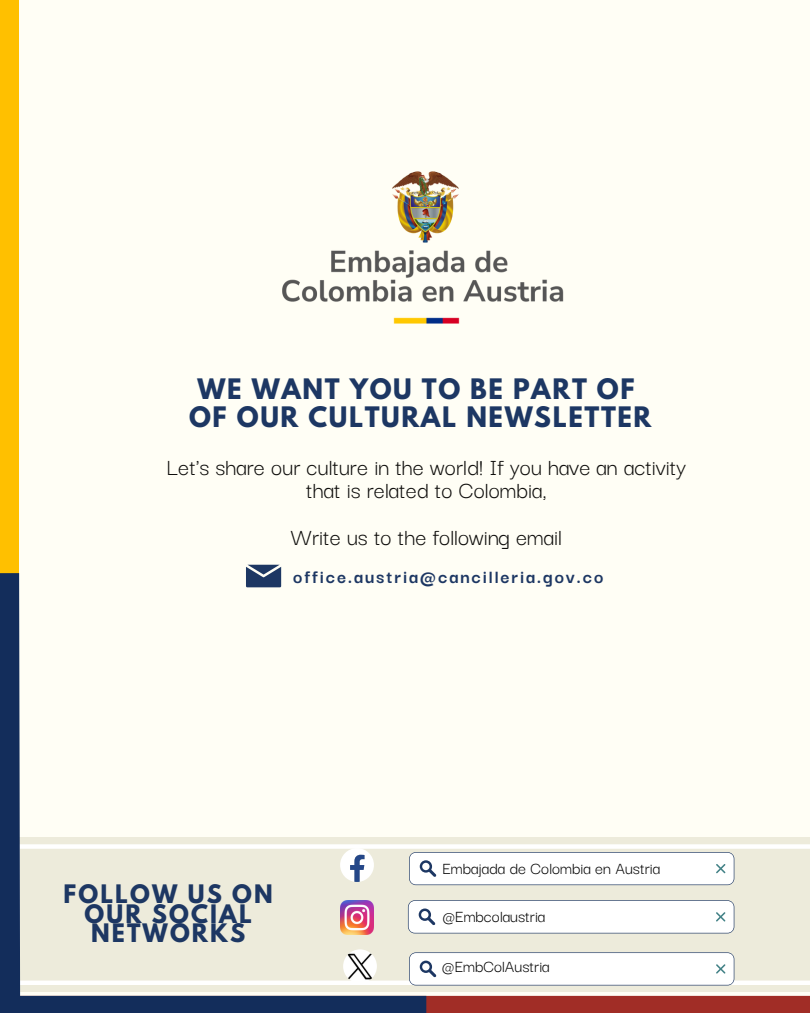
<style>
.page{position:relative;width:810px;height:1013px;background:#fff}
.page>*{position:absolute;margin:0;border:0;box-sizing:border-box;transform-origin:0 0}
.t1{font:25px/23.2px "Darker Grotesque";color:#0f0e0c;text-align:center}
.t2{font:700 25px "League Spartan";letter-spacing:.065em;color:#1d3763}
.t3{font:700 22.6px/19.5px "League Spartan";letter-spacing:.095em;color:#1d3763;text-align:center}
.t4{font:700 20px "Darker Grotesque";letter-spacing:.095em;color:#1d3763}
.t5{font:18px "Darker Grotesque";color:#000}
</style>
<div class="page">
<div style="left:0;top:0;width:810px;height:1012px;background:#fffef5"></div>
<div style="left:9px;top:837px;width:801px;height:154px;background:#edebdb"></div>
<svg style="left:31px;top:844px;width:779px;height:141px"></svg>
<div style="left:0;top:0;width:19px;height:552px;background:#ffc000"></div>
<div style="left:0;top:995px;width:810px;height:17px;background:#a12d26"></div>
<svg style="left:0;top:552px;width:31px;height:443px"></svg>
<div style="left:0;top:995px;width:426px;height:17px;background:#132d5b"></div>
<svg style="left:340px;top:848px;width:34px;height:33px"></svg>
<svg style="left:409px;top:852px;width:325px;height:33px;background:#f3f5f6"></svg>
<svg style="left:408px;top:900px;width:326px;height:33px;background:#f5f6f8"></svg>
<svg style="left:409px;top:952px;width:325px;height:33px;background:#f5f6f8"></svg>
<img style="left:340px;top:900px;width:34px;height:34px">
<img style="left:343px;top:949px;width:34px;height:34px;border-radius:50%">
<svg style="left:246px;top:564px;width:35px;height:23px"></svg>
<img style="left:282px;top:171px;width:282px;height:153px">
<p class="t2" style="left:198px;top:376px;width:439px">WE WANT YOU TO BE PART OF</p>
<p class="t2" style="left:189px;top:404px;width:464px">OF OUR CULTURAL NEWSLETTER</p>
<p class="t1" style="left:167px;top:454px;width:521px">Let's share our culture in the world! If you have an activity that is related to Colombia,</p>
<h1 class="t1" style="left:291px;top:524px;width:273px">Write us to the following email</h1>
<p class="t4" style="left:293px;top:561px;width:312px">office.austria@cancilleria.gov.co</p>
<p class="t3" style="left:64px;top:887px;width:211px">FOLLOW US ON<br>OUR SOCIAL<br>NETWORKS</p>
<p class="t5" style="left:442px;top:855px;width:219px">Embajada de Colombia en Austria</p>
<h2 class="t5" style="left:442px;top:902px;width:104px">@Embcolaustria</h2>
<h2 class="t5" style="left:442px;top:952px;width:109px">@EmbColAustria</h2>
</div>
